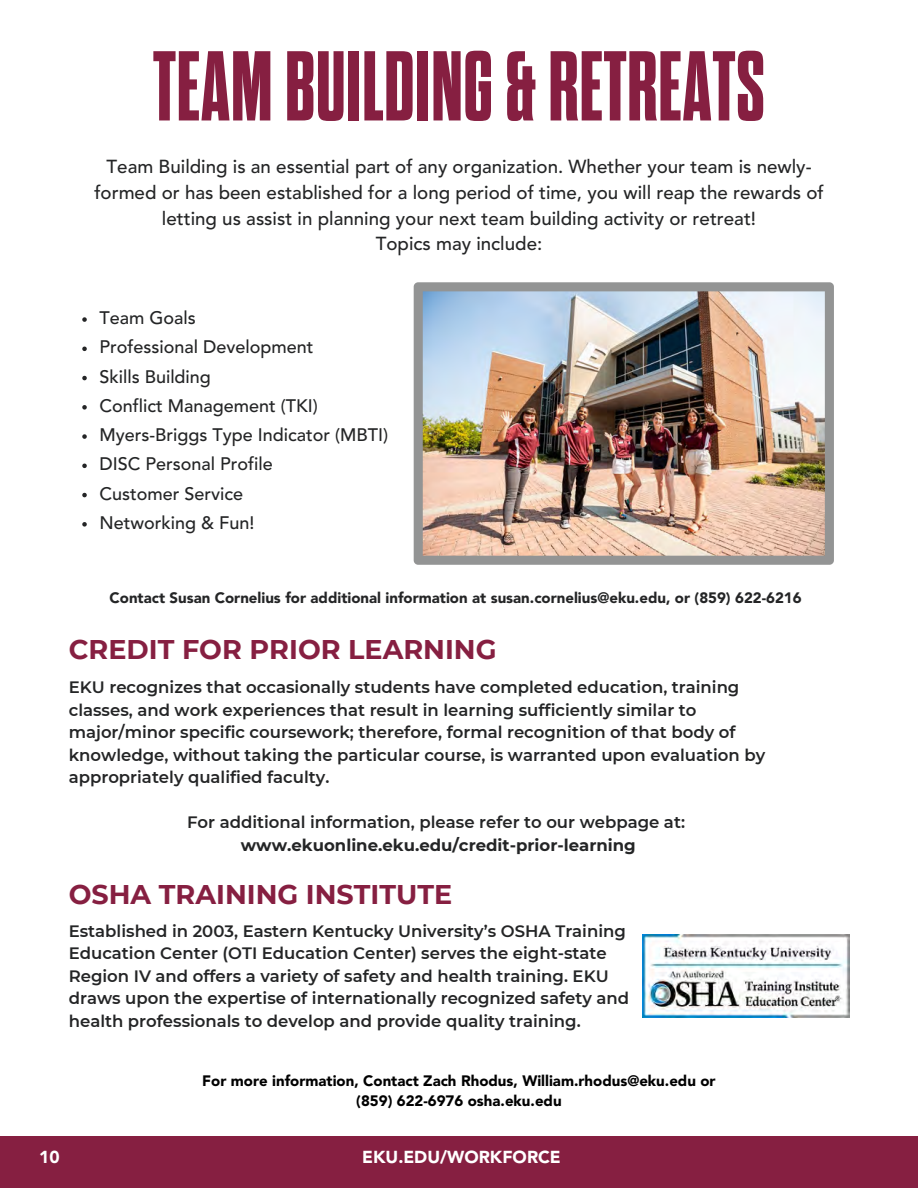
<style>
.page{position:relative;width:918px;height:1188px;background:#fff}
.page>*{position:absolute;margin:0;border:0;box-sizing:border-box;transform-origin:0 0}
.t1{font:700 expanded 99px "Dharma Gothic M";letter-spacing:.01em;color:#861f41}
.t2{font:700 27px "Montserrat";color:#861f41}
.t3{font:500 18.75px/25.8px "Avenir LT Std";color:#242526;text-align:center}
.t4{font:500 18px "Avenir LT Std";color:#242526}
.t5{font:900 17.25px "Avenir LT Std";color:#fff}
.t6{font:600 16.5px/22.5px "Montserrat";color:#242526}
.t7{font:700 16.5px "Montserrat";color:#242526}
.t8{font:900 15px "Avenir LT Std";color:#242526}
.t9{font:900 15px/20.2px "Avenir LT Std";color:#000;text-align:center}
</style>
<div class="page">
<img style="left:414px;top:282px;width:420px;height:283px">
<img style="left:642px;top:935px;width:207px;height:83px">
<svg style="left:82px;top:317px;width:5px;height:5px"></svg>
<svg style="left:82px;top:347px;width:5px;height:4px"></svg>
<svg style="left:82px;top:376px;width:5px;height:4px"></svg>
<svg style="left:82px;top:405px;width:5px;height:5px"></svg>
<svg style="left:82px;top:434px;width:5px;height:5px"></svg>
<svg style="left:82px;top:464px;width:5px;height:4px"></svg>
<svg style="left:82px;top:493px;width:5px;height:4px"></svg>
<svg style="left:82px;top:522px;width:5px;height:5px"></svg>
<div style="left:0;top:1137px;width:918px;height:51px;background:#861f41"></div>
<p class="t1" style="left:153px;top:31px;width:613px">TEAM BUILDING &amp; RETREATS</p>
<p class="t3" style="left:94px;top:155px;width:731px">Team Building is an essential part of any organization. Whether your team is newly&shy;formed or has been established for a long period of time, you will reap the rewards of letting us assist in planning your next team building activity or retreat!</p>
<p class="t3" style="left:376px;top:233px;width:168px">Topics may include:</p>
<p class="t4" style="left:99px;top:310px;width:98px">Team Goals</p>
<p class="t4" style="left:99px;top:340px;width:216px">Professional Development</p>
<p class="t4" style="left:99px;top:369px;width:113px">Skills Building</p>
<p class="t4" style="left:99px;top:398px;width:220px">Conflict Management (TKI)</p>
<p class="t4" style="left:99px;top:427px;width:290px">Myers-Briggs Type Indicator (MBTI)</p>
<p class="t4" style="left:99px;top:457px;width:175px">DISC Personal Profile</p>
<p class="t4" style="left:99px;top:486px;width:145px">Customer Service</p>
<p class="t4" style="left:99px;top:515px;width:157px">Networking &amp; Fun!</p>
<p class="t8" style="left:110px;top:592px;width:694px">Contact Susan Cornelius for additional information at susan.cornelius@eku.edu, or (859) 622-6216</p>
<p class="t2" style="left:69px;top:633px;width:429px">CREDIT FOR PRIOR LEARNING</p>
<p class="t6" style="left:69px;top:676px;width:698px">EKU recognizes that occasionally students have completed education, training classes, and work experiences that result in learning sufficiently similar to major/minor specific coursework; therefore, formal recognition of that body of knowledge, without taking the particular course, is warranted upon evaluation by appropriately qualified faculty.</p>
<p class="t6" style="left:187px;top:811px;width:499px">For additional information, please refer to our webpage at:</p>
<p class="t7" style="left:241px;top:835px;width:396px">www.ekuonline.eku.edu/credit-prior-learning</p>
<p class="t2" style="left:69px;top:878px;width:385px">OSHA TRAINING INSTITUTE</p>
<p class="t6" style="left:69px;top:920px;width:562px">Established in 2003, Eastern Kentucky University’s OSHA Training Education Center (OTI Education Center) serves the eight-state Region IV and offers a variety of safety and health training. EKU draws upon the expertise of internationally recognized safety and health professionals to develop and provide quality training.</p>
<p class="t5" style="left:39px;top:1150px;width:22px">10</p>
<p class="t9" style="left:202px;top:1072px;width:515px">For more information, Contact Zach Rhodus, William.rhodus@eku.edu or (859) 622-6976 osha.eku.edu</p>
<p class="t5" style="left:362px;top:1150px;width:200px">EKU.EDU/WORKFORCE</p>
</div>
